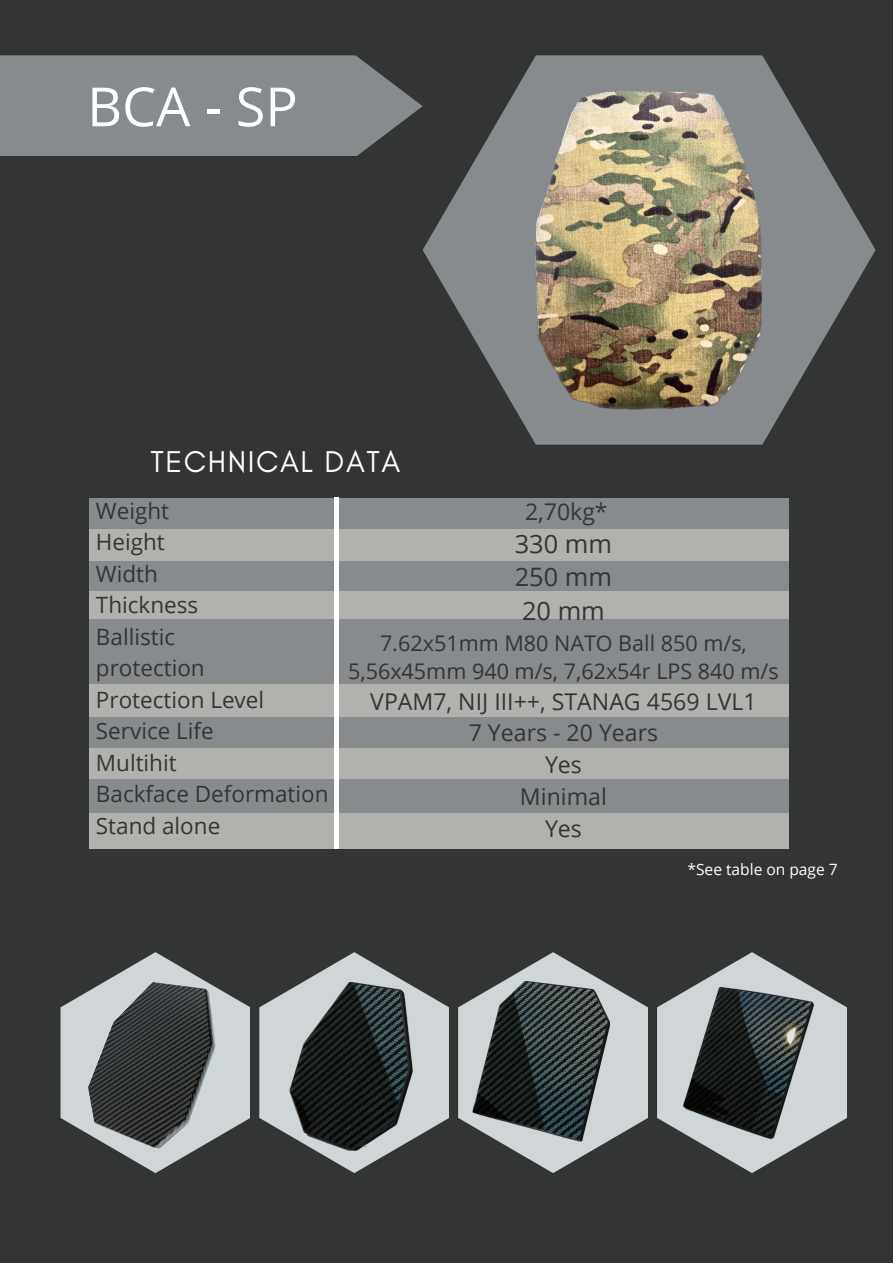
<style>
.page{position:relative;width:893px;height:1264px;background:#fff}
.page>*{position:absolute;margin:0;border:0;box-sizing:border-box;transform-origin:0 0}
.t1{font:54px "Open Sans";color:#fff}
.t2{font:30.6px "Glacial Indifference";letter-spacing:.05em;color:#fff}
.t3{font:25.35px/33.8px "Open Sans";color:#333434;text-align:justify}
.t4{font:23.1px/32px "Open Sans";color:#333434;text-align:center}
.t5{font:22.5px/31.5px "Open Sans";color:#333434}
.t6{font:21.6px/28.8px "Open Sans";color:#333434;text-align:center}
.t7{font:15.6px "Open Sans";color:#fff}
</style>
<div class="page">
<div style="left:0;top:0;width:892px;height:1262px;background:#333434"></div>
<svg style="left:422px;top:55px;width:453px;height:389px;fill:#888b8d"></svg>
<svg style="left:0;top:55px;width:422px;height:101px;background:#818485"></svg>
<img style="left:535px;top:91px;width:226px;height:318px">
<svg style="left:60px;top:952px;width:190px;height:221px"></svg>
<svg style="left:259px;top:952px;width:190px;height:221px"></svg>
<svg style="left:458px;top:952px;width:190px;height:221px"></svg>
<svg style="left:657px;top:952px;width:189px;height:221px"></svg>
<div style="left:89px;top:528px;width:699px;height:32px;background:#b3b1ae"></div>
<div style="left:89px;top:497px;width:699px;height:31px;background:#888b8d"></div>
<div style="left:89px;top:561px;width:699px;height:30px;background:#888b8d"></div>
<div style="left:89px;top:591px;width:699px;height:30px;background:#b3b1ae"></div>
<div style="left:89px;top:746px;width:699px;height:32px;background:#b3b1ae"></div>
<div style="left:89px;top:682px;width:699px;height:36px;background:#b3b1ae"></div>
<div style="left:89px;top:812px;width:699px;height:36px;background:#b3b1ae"></div>
<div style="left:89px;top:619px;width:699px;height:64px;background:#888b8d"></div>
<div style="left:89px;top:717px;width:699px;height:30px;background:#888b8d"></div>
<div style="left:89px;top:778px;width:699px;height:34px;background:#888b8d"></div>
<div style="left:334px;top:497px;width:5px;height:351px;background:#fff"></div>
<img style="left:85px;top:975px;width:135px;height:175px">
<img style="left:289px;top:982px;width:124px;height:168px">
<img style="left:471px;top:981px;width:138px;height:163px">
<img style="left:682px;top:987px;width:131px;height:157px">
<h1 class="t1" style="left:87px;top:69px;width:212px">BCA - SP</h1>
<h2 class="t2" style="left:150px;top:443px;width:252px">TECHNICAL DATA</h2>
<p class="t5" style="left:96px;top:494px;width:234px">Weight<br>Height<br>Width<br>Thickness<br>Ballistic<br>protection<br>Protection Level<br>Service Life<br>Multihit<br>Backface Deformation<br>Stand alone</p>
<p class="t4" style="left:525px;top:494px;width:84px">2,70kg*</p>
<p class="t3" style="left:514px;top:526px;width:99px">330 mm 250 mm 20 mm</p>
<p class="t6" style="left:348px;top:627px;width:432px">7.62x51mm M80 NATO Ball 850 m/s,<br>5,56x45mm 940 m/s, 7,62x54r LPS 840 m/s</p>
<p class="t4" style="left:370px;top:684px;width:388px">VPAM7, NIJ III++, STANAG 4569 LVL1<br>7 Years - 20 Years<br>Yes<br>Minimal<br>Yes</p>
<p class="t7" style="left:687px;top:858px;width:152px">*See table on page 7</p>
</div>
